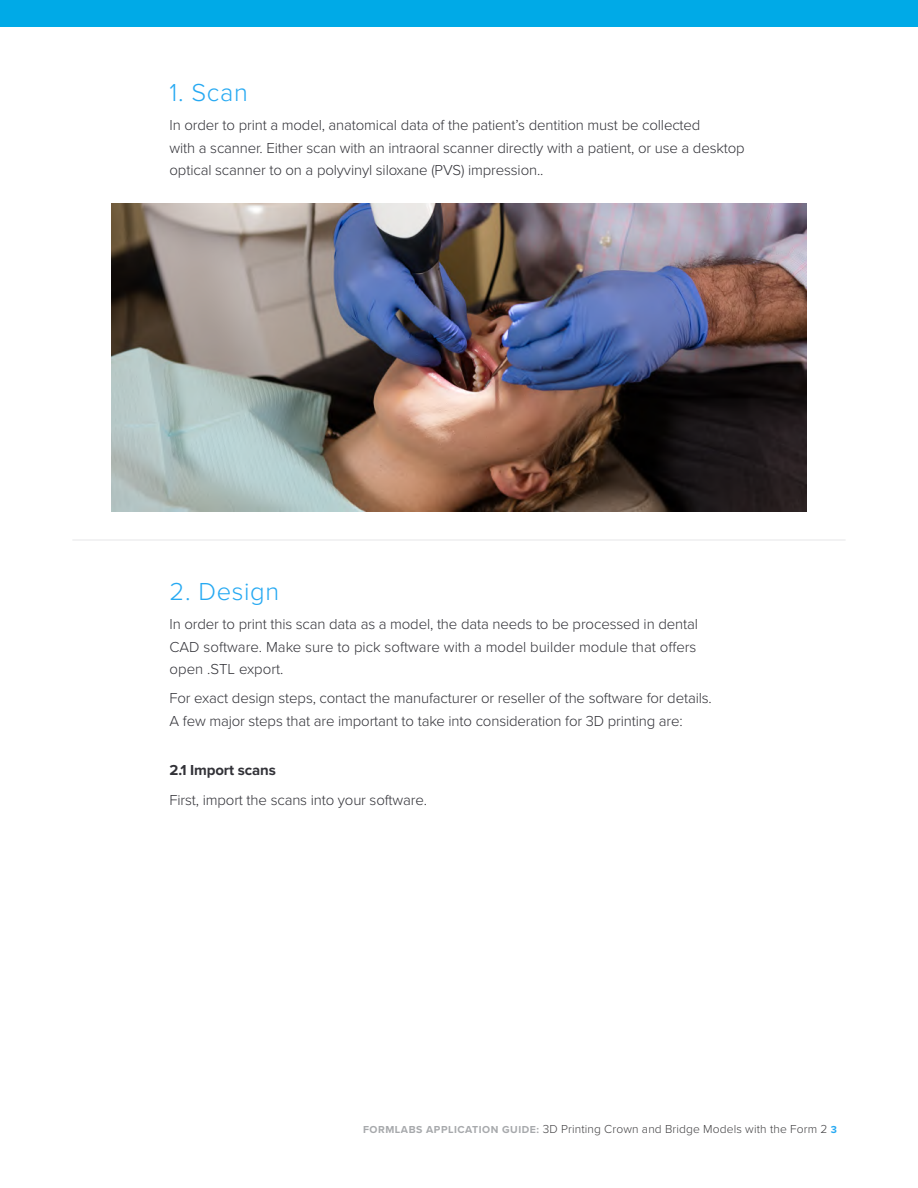
<style>
.page{position:relative;width:918px;height:1188px;background:#fff}
.page>*{position:absolute;margin:0;border:0;box-sizing:border-box;transform-origin:0 0}
.t1{font:300 25.5px "Proxima Nova";letter-spacing:.025em;color:#26a9f2}
.t2{font:300 15px/22.5px "Proxima Nova";letter-spacing:-.01em;color:#323238}
.t3{font:700 15px "Proxima Nova";letter-spacing:-.01em;color:#323238}
.t4{font:300 12px "Proxima Nova";letter-spacing:.01em;color:#414042}
.s1{font-weight:700;font-size:10.5px;color:#a7a9ac}
.s2{font-weight:700;font-size:10.5px;color:#26a9f2}
</style>
<div class="page">
<div style="left:0;top:0;width:918px;height:27px;background:#00aae7"></div>
<img style="left:111px;top:204px;width:696px;height:307px">
<hr style="left:72px;top:540px;width:774px;height:1px;background:#e6e7e8">
<h1 class="t1" style="left:170px;top:74px;width:80px">1. Scan</h1>
<p class="t2" style="left:170px;top:113px;width:577px">In order to print a model, anatomical data of the patient’s dentition must be collected<br>with a scanner. Either scan with an intraoral scanner directly with a patient, or use a desktop optical scanner to on a polyvinyl siloxane (PVS) impression..</p>
<h1 class="t1" style="left:170px;top:572px;width:111px">2. Design</h1>
<p class="t2" style="left:170px;top:612px;width:530px;text-align:justify">In order to print this scan data as a model, the data needs to be processed in dental CAD software. Make sure to pick software with a model builder module that offers open .STL export.</p>
<p class="t2" style="left:170px;top:686px;width:544px">For exact design steps, contact the manufacturer or reseller of the software for details.<br>A few major steps that are important to take into consideration for 3D printing are:</p>
<p class="t3" style="left:170px;top:759px;width:108px">2.1 Import scans</p>
<p class="t2" style="left:170px;top:788px;width:259px">First, import the scans into your software.</p>
<p class="t4" style="left:363px;top:1121px;width:475px"><span class="s1">FORMLABS APPLICATION GUIDE:</span> 3D Printing Crown and Bridge Models with the Form 2 <span class="s2">3</span></p>
</div>
